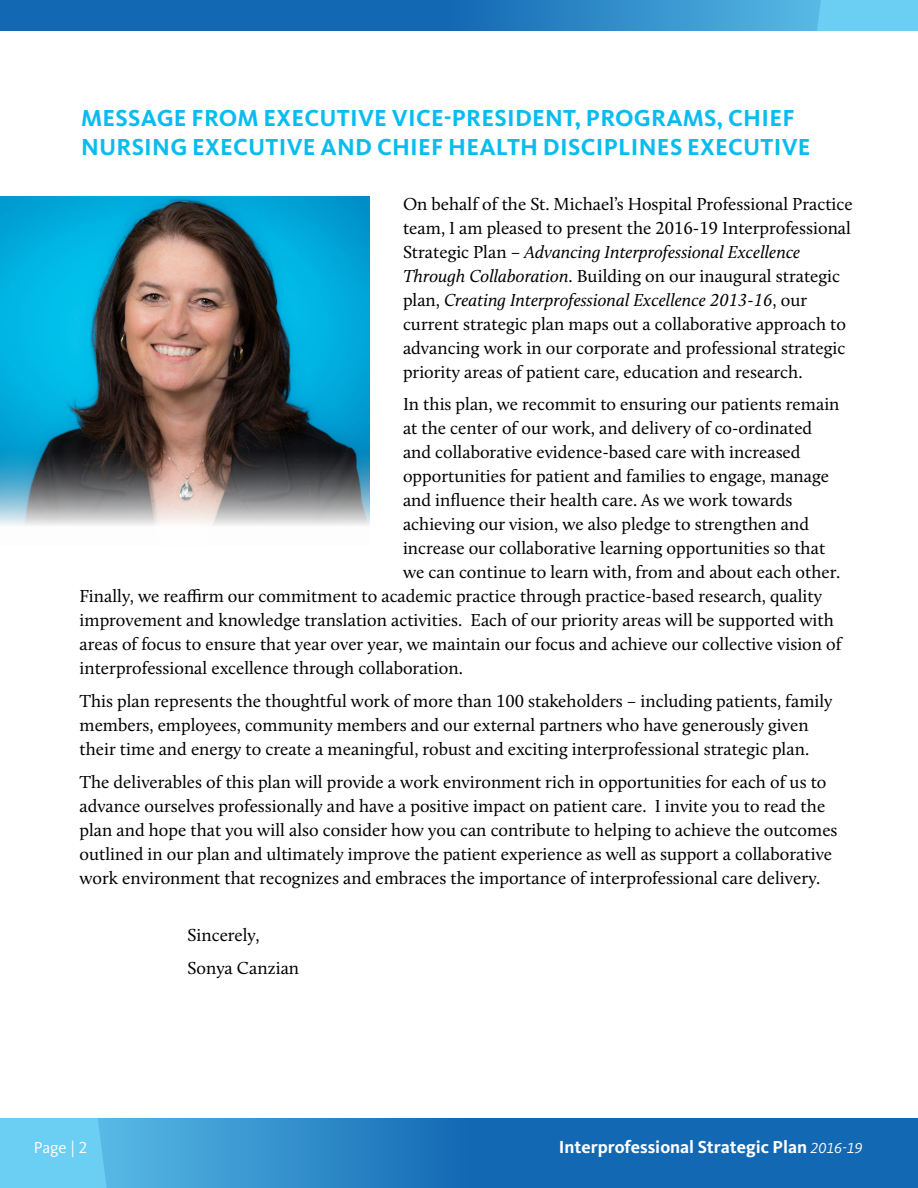
<style>
.page{position:relative;width:918px;height:1188px;background:#fff}
.page>*{position:absolute;margin:0;border:0;box-sizing:border-box;transform-origin:0 0}
.t1{font:700 24px/28.8px "Kievit OT";letter-spacing:.01em;color:#09bcef}
.t2{font:18px/24px "Calluna";color:#000}
.t3{font:700 18px "Kievit OT";color:#fff}
.t4{font:16.5px "Kievit OT";color:#fff}
.s1{font-style:italic}
.s2{font-weight:400;font-style:italic;font-size:15px}
</style>
<div class="page">
<img style="left:1px;top:196px;width:368px;height:329px">
<div style="left:1px;top:0;width:917px;height:31px;background:#6bcef3"></div>
<svg style="left:1px;top:0;width:820px;height:31px;background:#227abe"></svg>
<div style="left:1px;top:1119px;width:917px;height:69px;background:#6bcef3"></div>
<svg style="left:98px;top:1119px;width:820px;height:69px;background:#227abe"></svg>
<h1 class="t1" style="left:81px;top:104px;width:731px">MESSAGE FROM EXECUTIVE VICE-PRESIDENT, PROGRAMS, CHIEF<br>NURSING EXECUTIVE AND CHIEF HEALTH DISCIPLINES EXECUTIVE</h1>
<p class="t2" style="left:403px;top:192px;width:451px">On behalf of the St. Michael’s Hospital Professional Practice team, I am pleased to present the 2016-19 Interprofessional Strategic Plan – <span class="s1">Advancing Interprofessional Excellence Through Collaboration</span>. Building on our inaugural strategic plan, <span class="s1">Creating Interprofessional Excellence 2013-16</span>, our current strategic plan maps out a collaborative approach to advancing work in our corporate and professional strategic priority areas of patient care, education and research.</p>
<p class="t2" style="left:403px;top:392px;width:438px">In this plan, we recommit to ensuring our patients remain</p>
<p class="t2" style="left:403px;top:416px;width:411px">at the center of our work, and delivery of co-ordinated</p>
<p class="t2" style="left:403px;top:440px;width:399px">and collaborative evidence-based care with increased</p>
<p class="t2" style="left:403px;top:464px;width:428px">opportunities for patient and families to engage, manage</p>
<p class="t2" style="left:403px;top:488px;width:391px">and influence their health care. As we work towards</p>
<p class="t2" style="left:403px;top:512px;width:408px">achieving our vision, we also pledge to strengthen and</p>
<p class="t2" style="left:403px;top:536px;width:424px">increase our collaborative learning opportunities so that</p>
<p class="t2" style="left:403px;top:560px;width:439px">we can continue to learn with, from and about each other.</p>
<p class="t2" style="left:80px;top:584px;width:744px">Finally, we reaffirm our commitment to academic practice through practice-based research, quality</p>
<p class="t2" style="left:80px;top:608px;width:756px">improvement and knowledge translation activities. Each of our priority areas will be supported with</p>
<p class="t2" style="left:80px;top:632px;width:764px">areas of focus to ensure that year over year, we maintain our focus and achieve our collective vision of</p>
<p class="t2" style="left:80px;top:656px;width:385px">interprofessional excellence through collaboration.</p>
<p class="t2" style="left:80px;top:689px;width:755px">This plan represents the thoughtful work of more than 100 stakeholders – including patients, family members, employees, community members and our external partners who have generously given their time and energy to create a meaningful, robust and exciting interprofessional strategic plan.</p>
<p class="t2" style="left:80px;top:769px;width:760px">The deliverables of this plan will provide a work environment rich in opportunities for each of us to advance ourselves professionally and have a positive impact on patient care. I invite you to read the plan and hope that you will also consider how you can contribute to helping to achieve the outcomes outlined in our plan and ultimately improve the patient experience as well as support a collaborative work environment that recognizes and embraces the importance of interprofessional care delivery.</p>
<p class="t2" style="left:188px;top:919px;width:113px;line-height:32.7px">Sincerely,<br>Sonya Canzian</p>
<p class="t4" style="left:34px;top:1139px;width:55px">Page | 2</p>
<p class="t3" style="left:559px;top:1137px;width:305px">Interprofessional Strategic Plan <span class="s2">2016-19</span></p>
</div>
